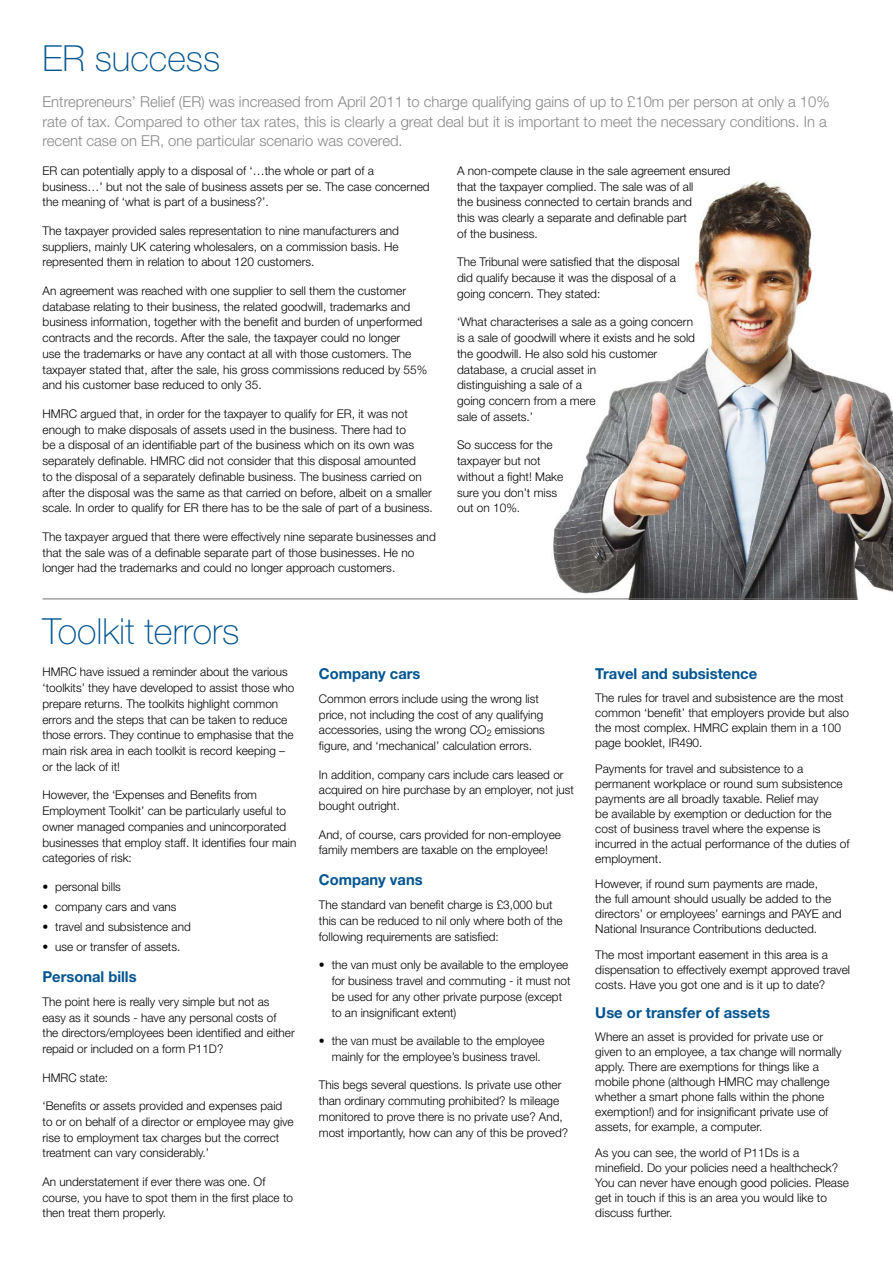
<style>
.page{position:relative;width:893px;height:1263px;background:#fff}
.page>*{position:absolute;margin:0;border:0;box-sizing:border-box;transform-origin:0 0}
.t1{font:100 36px "Helvetica Neue";color:#005490}
.t2{font:300 15px/19.5px "Helvetica Neue";color:#87888a}
.t3{font:700 15px "Helvetica Neue";color:#005490}
.t4{font:300 12px/15.8px "Helvetica Neue";color:#000}
</style>
<div class="page">
<img style="left:553px;top:181px;width:340px;height:418px">
<hr style="left:43px;top:598px;width:813px;height:1px;background:#707172">
<h1 class="t1" style="left:43px;top:38px;width:179px">ER success</h1>
<p class="t2" style="left:43px;top:92px;width:789px">Entrepreneurs’ Relief (ER) was increased from April 2011 to charge qualifying gains of up to £10m per person at only a 10% rate of tax. Compared to other tax rates, this is clearly a great deal but it is important to meet the necessary conditions. In a recent case on ER, one particular scenario was covered.</p>
<p class="t4" style="left:43px;top:163px;width:389px">ER can potentially apply to a disposal of ‘…the whole or part of a business…’ but not the sale of business assets per se. The case concerned the meaning of ‘what is part of a business?’.</p>
<p class="t4" style="left:43px;top:223px;width:358px;text-align:justify">The taxpayer provided sales representation to nine manufacturers and suppliers, mainly UK catering wholesalers, on a commission basis. He represented them in relation to about 120 customers.</p>
<p class="t4" style="left:43px;top:283px;width:386px">An agreement was reached with one supplier to sell them the customer database relating to their business, the related goodwill, trademarks and business information, together with the benefit and burden of unperformed contracts and the records. After the sale, the taxpayer could no longer<br>use the trademarks or have any contact at all with those customers. The taxpayer stated that, after the sale, his gross commissions reduced by 55% and his customer base reduced to only 35.</p>
<p class="t4" style="left:43px;top:405px;width:392px">HMRC argued that, in order for the taxpayer to qualify for ER, it was not enough to make disposals of assets used in the business. There had to<br>be a disposal of an identifiable part of the business which on its own was separately definable. HMRC did not consider that this disposal amounted<br>to the disposal of a separately definable business. The business carried on after the disposal was the same as that carried on before, albeit on a smaller scale. In order to qualify for ER there has to be the sale of part of a business.</p>
<p class="t4" style="left:43px;top:528px;width:395px">The taxpayer argued that there were effectively nine separate businesses and that the sale was of a definable separate part of those businesses. He no longer had the trademarks and could no longer approach customers.</p>
<p class="t4" style="left:457px;top:162px;width:275px">A non-compete clause in the sale agreement ensured that the taxpayer complied. The sale was of all<br>the business connected to certain brands and<br>this was clearly a separate and definable part<br>of the business.</p>
<p class="t4" style="left:457px;top:254px;width:224px">The Tribunal were satisfied that the disposal did qualify because it was the disposal of a going concern. They stated:</p>
<p class="t4" style="left:457px;top:314px;width:239px">‘What characterises a sale as a going concern is a sale of goodwill where it exists and he sold the goodwill. He also sold his customer database, a crucial asset in<br>distinguishing a sale of a<br>going concern from a mere<br>sale of assets.’</p>
<p class="t4" style="left:457px;top:437px;width:108px">So success for the taxpayer but not without a fight! Make sure you don’t miss out on 10%.</p>
<h1 class="t1" style="left:43px;top:611px;width:198px">Toolkit terrors</h1>
<p class="t4" style="left:43px;top:664px;width:253px">HMRC have issued a reminder about the various ‘toolkits’ they have developed to assist those who prepare returns. The toolkits highlight common errors and the steps that can be taken to reduce those errors. They continue to emphasise that the main risk area in each toolkit is record keeping – or the lack of it!</p>
<p class="t4" style="left:43px;top:787px;width:255px">However, the ‘Expenses and Benefits from Employment Toolkit’ can be particularly useful to owner managed companies and unincorporated businesses that employ staff. It identifies four main categories of risk:</p>
<p class="t4" style="left:43px;top:878px;width:80px">• personal bills</p>
<p class="t4" style="left:43px;top:898px;width:135px">• company cars and vans</p>
<p class="t4" style="left:43px;top:918px;width:150px">• travel and subsistence and</p>
<p class="t4" style="left:43px;top:938px;width:139px">• use or transfer of assets.</p>
<p class="t3" style="left:43px;top:967px;width:96px">Personal bills</p>
<p class="t4" style="left:43px;top:993px;width:254px">The point here is really very simple but not as easy as it sounds - have any personal costs of the directors/employees been identified and either repaid or included on a form P11D?</p>
<p class="t4" style="left:43px;top:1069px;width:67px">HMRC state:</p>
<p class="t4" style="left:43px;top:1098px;width:253px">‘Benefits or assets provided and expenses paid to or on behalf of a director or employee may give rise to employment tax charges but the correct treatment can vary considerably.’</p>
<p class="t4" style="left:43px;top:1173px;width:252px">An understatement if ever there was one. Of course, you have to spot them in the first place to then treat them properly.</p>
<p class="t3" style="left:319px;top:664px;width:103px">Company cars</p>
<p class="t4" style="left:319px;top:690px;width:227px">Common errors include using the wrong list price, not including the cost of any qualifying accessories, using the wrong CO<sub>2</sub> emissions figure, and ‘mechanical’ calculation errors.</p>
<p class="t4" style="left:319px;top:766px;width:257px">In addition, company cars include cars leased or acquired on hire purchase by an employer, not just bought outright.</p>
<p class="t4" style="left:319px;top:826px;width:244px">And, of course, cars provided for non-employee family members are taxable on the employee!</p>
<p class="t3" style="left:319px;top:870px;width:105px">Company vans</p>
<p class="t4" style="left:319px;top:897px;width:245px">The standard van benefit charge is £3,000 but this can be reduced to nil only where both of the following requirements are satisfied:</p>
<p class="t4" style="left:332px;top:957px;width:240px;text-indent:-13px">• the van must only be available to the employee for business travel and commuting - it must not be used for any other private purpose (except to an insignificant extent)</p>
<p class="t4" style="left:332px;top:1033px;width:214px;text-indent:-13px">• the van must be available to the employee mainly for the employee’s business travel.</p>
<p class="t4" style="left:319px;top:1077px;width:251px">This begs several questions. Is private use other than ordinary commuting prohibited? Is mileage monitored to prove there is no private use? And, most importantly, how can any of this be proved?</p>
<p class="t3" style="left:595px;top:664px;width:163px">Travel and subsistence</p>
<p class="t4" style="left:595px;top:690px;width:255px;line-height:15px">The rules for travel and subsistence are the most common ‘benefit’ that employers provide but also the most complex. HMRC explain them in a 100 page booklet, IR490.</p>
<p class="t4" style="left:595px;top:761px;width:256px;line-height:15px">Payments for travel and subsistence to a permanent workplace or round sum subsistence payments are all broadly taxable. Relief may<br>be available by exemption or deduction for the cost of business travel where the expense is incurred in the actual performance of the duties of employment.</p>
<p class="t4" style="left:595px;top:876px;width:248px;line-height:15px">However, if round sum payments are made,<br>the full amount should usually be added to the directors’ or employees’ earnings and PAYE and National Insurance Contributions deducted.</p>
<p class="t4" style="left:595px;top:947px;width:256px;line-height:15px">The most important easement in this area is a dispensation to effectively exempt approved travel costs. Have you got one and is it up to date?</p>
<p class="t3" style="left:595px;top:1003px;width:176px">Use or transfer of assets</p>
<p class="t4" style="left:595px;top:1029px;width:248px;line-height:15px">Where an asset is provided for private use or given to an employee, a tax change will normally apply. There are exemptions for things like a mobile phone (although HMRC may challenge whether a smart phone falls within the phone exemption!) and for insignificant private use of assets, for example, a computer.</p>
<p class="t4" style="left:595px;top:1145px;width:255px;line-height:15px">As you can see, the world of P11Ds is a minefield. Do your policies need a healthcheck?<br>You can never have enough good policies. Please get in touch if this is an area you would like to discuss further.</p>
</div>
